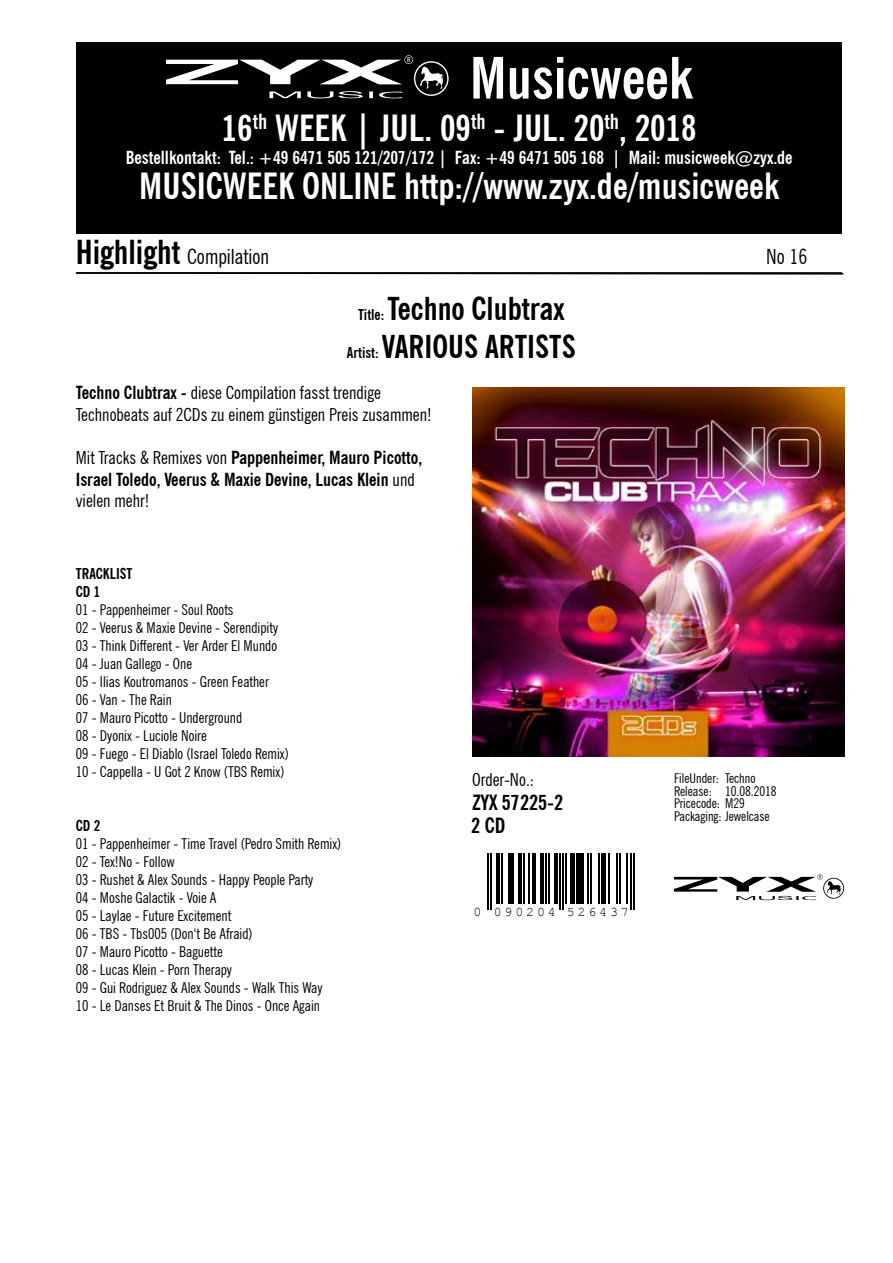
<style>
.page{position:relative;width:893px;height:1263px;background:#fff}
.page>*{position:absolute;margin:0;border:0;box-sizing:border-box;transform-origin:0 0}
.t1{font:700 condensed 57px "News Gothic BT";color:#fff}
.t2{font:700 condensed 36px/57.4px "News Gothic BT";color:#fff;text-align:center}
.t3{font:700 condensed 31.5px/38.2px "News Gothic BT";color:#000;text-align:center}
.t4{font:condensed 21px "News Gothic BT";color:#000}
.t5{font:700 condensed 21px "News Gothic BT";color:#000}
.t6{font:condensed 18px/21.6px "News Gothic BT";color:#000}
.t7{font:700 condensed 18px/21.6px "News Gothic BT";color:#000}
.t8{font:700 condensed 18px "News Gothic BT";color:#fff}
.t9{font:condensed 15px/18px "News Gothic BT";color:#000}
.t10{font:700 condensed 15px/18px "News Gothic BT";color:#000}
.t11{font:condensed 13.5px/12.8px "News Gothic BT";color:#000}
.t12{font:13.35px "Courier New";letter-spacing:.215em;color:#000}
.s1{font-weight:700;font-size:33px}
.s2{font-size:15px}
.s3{font-weight:700}
.s4{font-weight:400}
</style>
<div class="page">
<div style="left:77px;top:43px;width:765px;height:191px;background:#000"></div>
<svg style="left:166px;top:55px;width:283px;height:43px"></svg>
<img style="left:472px;top:387px;width:372px;height:369px">
<hr style="left:487px;top:853px;width:2px;height:57px;background:#000">
<hr style="left:491px;top:853px;width:1px;height:57px;background:#000">
<hr style="left:497px;top:853px;width:3px;height:51px;background:#000">
<hr style="left:501px;top:853px;width:2px;height:51px;background:#000">
<hr style="left:508px;top:853px;width:1px;height:51px;background:#000">
<hr style="left:511px;top:853px;width:3px;height:51px;background:#000">
<hr style="left:519px;top:853px;width:3px;height:51px;background:#000">
<hr style="left:523px;top:853px;width:2px;height:51px;background:#000">
<hr style="left:528px;top:853px;width:1px;height:51px;background:#000">
<hr style="left:533px;top:853px;width:3px;height:51px;background:#000">
<hr style="left:540px;top:853px;width:3px;height:51px;background:#000">
<hr style="left:545px;top:853px;width:2px;height:51px;background:#000">
<hr style="left:548px;top:853px;width:2px;height:51px;background:#000">
<hr style="left:554px;top:853px;width:3px;height:51px;background:#000">
<hr style="left:559px;top:853px;width:1px;height:57px;background:#000">
<hr style="left:562px;top:853px;width:2px;height:57px;background:#000">
<hr style="left:565px;top:853px;width:2px;height:51px;background:#000">
<hr style="left:570px;top:853px;width:4px;height:51px;background:#000">
<hr style="left:576px;top:853px;width:3px;height:51px;background:#000">
<hr style="left:581px;top:853px;width:3px;height:51px;background:#000">
<hr style="left:587px;top:853px;width:1px;height:51px;background:#000">
<hr style="left:590px;top:853px;width:2px;height:51px;background:#000">
<hr style="left:598px;top:853px;width:1px;height:51px;background:#000">
<div style="left:601px;top:853px;width:5px;height:51px;background:#000"></div>
<hr style="left:609px;top:853px;width:1px;height:51px;background:#000">
<hr style="left:616px;top:853px;width:2px;height:51px;background:#000">
<hr style="left:619px;top:853px;width:2px;height:51px;background:#000">
<hr style="left:626px;top:853px;width:1px;height:51px;background:#000">
<hr style="left:630px;top:853px;width:2px;height:57px;background:#000">
<hr style="left:633px;top:853px;width:2px;height:57px;background:#000">
<svg style="left:674px;top:874px;width:170px;height:26px"></svg>
<svg style="left:75px;top:272px;width:769px;height:3px;background:#4c4c4c"></svg>
<h1 class="t1" style="left:470px;top:43px;width:224px">Musicweek</h1>
<h2 class="t2" style="left:139px;top:99px;width:641px">16<sup>th</sup> WEEK | JUL. 09<sup>th</sup> - JUL. 20<sup>th</sup>, 2018<br>MUSICWEEK ONLINE http://www.zyx.de/musicweek</h2>
<p class="t8" style="left:126px;top:147px;width:668px">Bestellkontakt: Tel.: +49 6471 505 121/207/172 | Fax: +49 6471 505 168 | Mail: musicweek@zyx.de</p>
<h3 class="t4" style="left:76px;top:244px;width:195px"><span class="s1">Highlight</span> Compilation</h3>
<h3 class="t4" style="left:766px;top:244px;width:42px">No 16</h3>
<h3 class="t3" style="left:347px;top:289px;width:230px"><span class="s2">Title:</span> Techno Clubtrax<br><span class="s2">Artist:</span> VARIOUS ARTISTS</h3>
<p class="t6" style="left:76px;top:382px;width:357px"><span class="s3">Techno Clubtrax -</span> diese Compilation fasst trendige<br>Technobeats auf 2CDs zu einem günstigen Preis zusammen!</p>
<p class="t7" style="left:76px;top:447px;width:348px"><span class="s4">Mit Tracks &amp; Remixes von</span> Pappenheimer, Mauro Picotto,<br>Israel Toledo, Veerus &amp; Maxie Devine, Lucas Klein <span class="s4">und vielen mehr!</span></p>
<p class="t10" style="left:76px;top:565px;width:58px">TRACKLIST<br>CD 1</p>
<p class="t9" style="left:76px;top:601px;width:215px">01 - Pappenheimer - Soul Roots<br>02 - Veerus &amp; Maxie Devine - Serendipity<br>03 - Think Different - Ver Arder El Mundo<br>04 - Juan Gallego - One<br>05 - Ilias Koutromanos - Green Feather<br>06 - Van - The Rain<br>07 - Mauro Picotto - Underground<br>08 - Dyonix - Luciole Noire<br>09 - Fuego - El Diablo (Israel Toledo Remix)<br>10 - Cappella - U Got 2 Know (TBS Remix)</p>
<p class="t10" style="left:76px;top:817px;width:26px">CD 2</p>
<p class="t9" style="left:76px;top:835px;width:267px">01 - Pappenheimer - Time Travel (Pedro Smith Remix)<br>02 - Tex!No - Follow<br>03 - Rushet &amp; Alex Sounds - Happy People Party<br>04 - Moshe Galactik - Voie A<br>05 - Laylae - Future Excitement<br>06 - TBS - Tbs005 (Don‘t Be Afraid)<br>07 - Mauro Picotto - Baguette<br>08 - Lucas Klein - Porn Therapy<br>09 - Gui Rodriguez &amp; Alex Sounds - Walk This Way<br>10 - Le Danses Et Bruit &amp; The Dinos - Once Again</p>
<p class="t6" style="left:472px;top:769px;width:64px">Order-No.:</p>
<h3 class="t5" style="left:472px;top:789px;width:93px">ZYX 57225-2</h3>
<h3 class="t5" style="left:471px;top:812px;width:36px">2 CD</h3>
<p class="t12" style="left:473px;top:904px;width:157px">0 090204 526437</p>
<p class="t11" style="left:674px;top:771px;width:104px">FileUnder: Techno<br>Release: 10.08.2018<br>Pricecode: M29<br>Packaging: Jewelcase</p>
</div>
